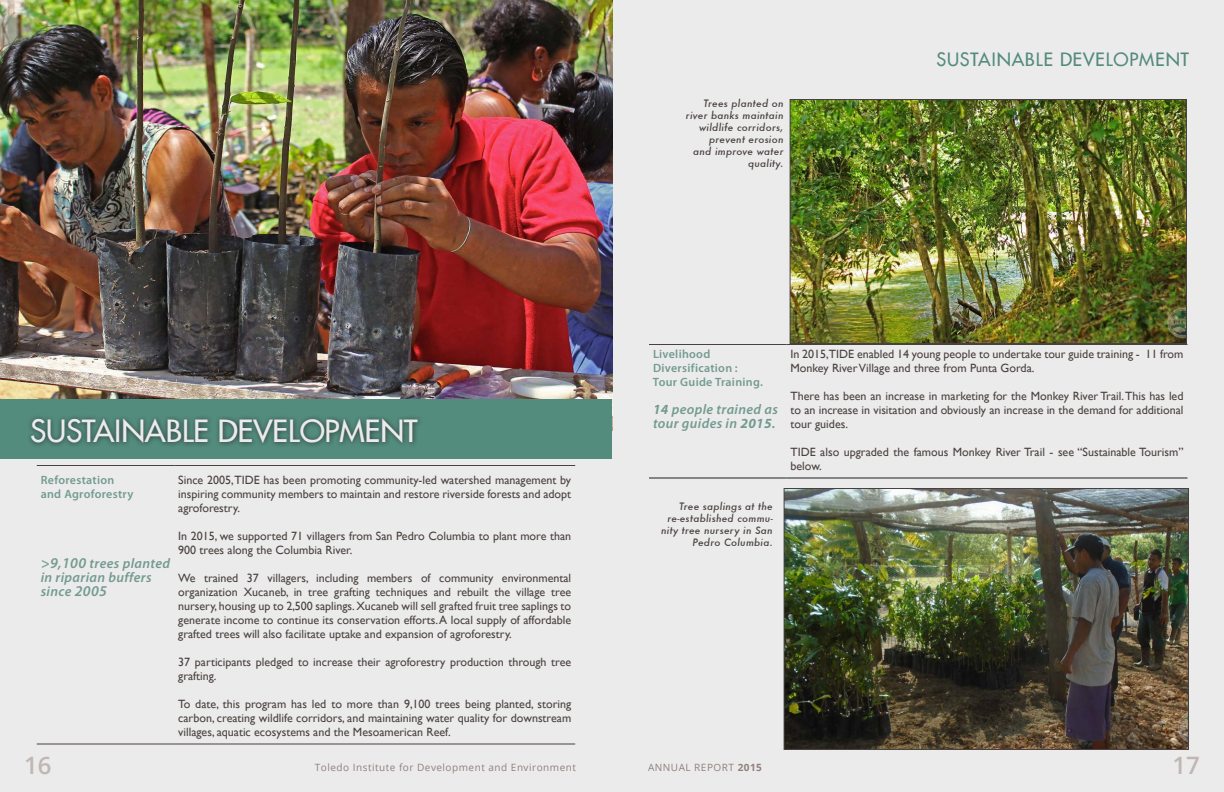
<style>
.page{position:relative;width:1224px;height:792px;background:#ecebeb}
.page>*{position:absolute;margin:0;border:0;box-sizing:border-box;transform-origin:0 0}
.t1{font:30px "Futura 2";color:#ecebeb}
.t2{font:600 24px "Open Sans";color:#c0b6b3}
.t3{font:18px "Futura 2";letter-spacing:.05em;color:#538b7d}
.t4{font:italic 600 14px/14px "Myriad Pro";letter-spacing:.025em;color:#739b91}
.t5{font:12px/14px "Gill Sans";color:#49413f;text-align:justify}
.t6{font:600 12px/14px "Myriad Pro";letter-spacing:.025em;color:#739b91}
.t7{font:italic 500 10px/12px "Futura";letter-spacing:.025em;color:#49413f;text-align:right}
.t8{font:10px "Open Sans";letter-spacing:.05em;color:#8e807c}
.s1{font-size:15px}
.s2{font-weight:700}
</style>
<div class="page">
<img style="left:792px;top:101px;width:393px;height:241px">
<div style="left:790px;top:99px;width:397px;height:245px;border:1px solid #49413f"></div>
<img style="left:786px;top:490px;width:401px;height:258px">
<div style="left:784px;top:488px;width:405px;height:262px;border:1px solid #49413f"></div>
<img style="left:0;top:0;width:612px;height:400px">
<div style="left:0;top:400px;width:612px;height:59px;background:#538b7d"></div>
<div style="left:27px;top:414px;width:397px;height:34px;background:#231f20;opacity:.75"></div>
<hr style="left:37px;top:744px;width:137px;height:1px;background:#49413f">
<hr style="left:174px;top:744px;width:401px;height:1px;background:#49413f">
<hr style="left:37px;top:465px;width:137px;height:1px;background:#49413f">
<hr style="left:174px;top:465px;width:401px;height:1px;background:#49413f">
<hr style="left:649px;top:344px;width:137px;height:1px;background:#49413f">
<hr style="left:786px;top:344px;width:402px;height:1px;background:#49413f">
<hr style="left:786px;top:478px;width:402px;height:1px;background:#231f20">
<hr style="left:649px;top:478px;width:137px;height:1px;background:#231f20">
<h1 class="t1" style="left:30px;top:411px;width:389px">SUSTAINABLE DEVELOPMENT</h1>
<p class="t6" style="left:41px;top:473px;width:94px">Reforestation and Agroforestry</p>
<p class="t5" style="left:178px;top:473px;width:395px">Since 2005, TIDE has been promoting community-led watershed management by inspiring community members to maintain and restore riverside forests and adopt agroforestry.</p>
<p class="t5" style="left:178px;top:529px;width:395px">In 2015, we supported 71 villagers from San Pedro Columbia to plant more than<br>900 trees along the Columbia River.</p>
<p class="t5" style="left:178px;top:571px;width:395px">We trained 37 villagers, including members of community environmental organization Xucaneb, in tree grafting techniques and rebuilt the village tree nursery, housing up to 2,500 saplings. Xucaneb will sell grafted fruit tree saplings to generate income to continue its conservation efforts. A local supply of affordable grafted trees will also facilitate uptake and expansion of agroforestry.</p>
<p class="t5" style="left:178px;top:655px;width:394px">37 participants pledged to increase their agroforestry production through tree grafting.</p>
<p class="t5" style="left:178px;top:697px;width:395px">To date, this program has led to more than 9,100 trees being planted, storing carbon, creating wildlife corridors, and maintaining water quality for downstream villages, aquatic ecosystems and the Mesoamerican Reef.</p>
<p class="t4" style="left:41px;top:556px;width:131px"><span class="s1">&gt;9,100</span> trees planted in riparian buffers since <span class="s1">2005</span></p>
<p class="t7" style="left:686px;top:98px;width:99px">Trees planted on river banks maintain wildlife corridors, prevent erosion<br>and improve water quality.</p>
<h3 class="t3" style="left:937px;top:47px;width:254px">SUSTAINABLE DEVELOPMENT</h3>
<p class="t6" style="left:653px;top:347px;width:111px">Livelihood<br>Diversification :<br>Tour Guide Training.</p>
<p class="t4" style="left:653px;top:402px;width:126px"><span class="s2">14</span> people trained as tour guides in <span class="s2">2015</span>.</p>
<p class="t7" style="left:661px;top:500px;width:113px">Tree saplings at the re-established commu&shy;nity tree nursery in San<br>Pedro Columbia.</p>
<p class="t5" style="left:790px;top:347px;width:395px">In 2015,TIDE enabled 14 young people to undertake tour guide training - 11 from<br>Monkey River Village and three from Punta Gorda.</p>
<p class="t5" style="left:790px;top:389px;width:395px">There has been an increase in marketing for the Monkey River Trail. This has led to an increase in visitation and obviously an increase in the demand for additional tour guides.</p>
<p class="t5" style="left:790px;top:445px;width:395px">TIDE also upgraded the famous Monkey River Trail - see “Sustainable Tourism” below.</p>
<h2 class="t2" style="left:24px;top:749px;width:29px">16</h2>
<p class="t8" style="left:315px;top:761px;width:263px">Toledo Institute for Development and Environment</p>
<p class="t8" style="left:648px;top:761px;width:116px">ANNUAL REPORT <span class="s2">2015</span></p>
<h2 class="t2" style="left:1173px;top:749px;width:29px">17</h2>
</div>
